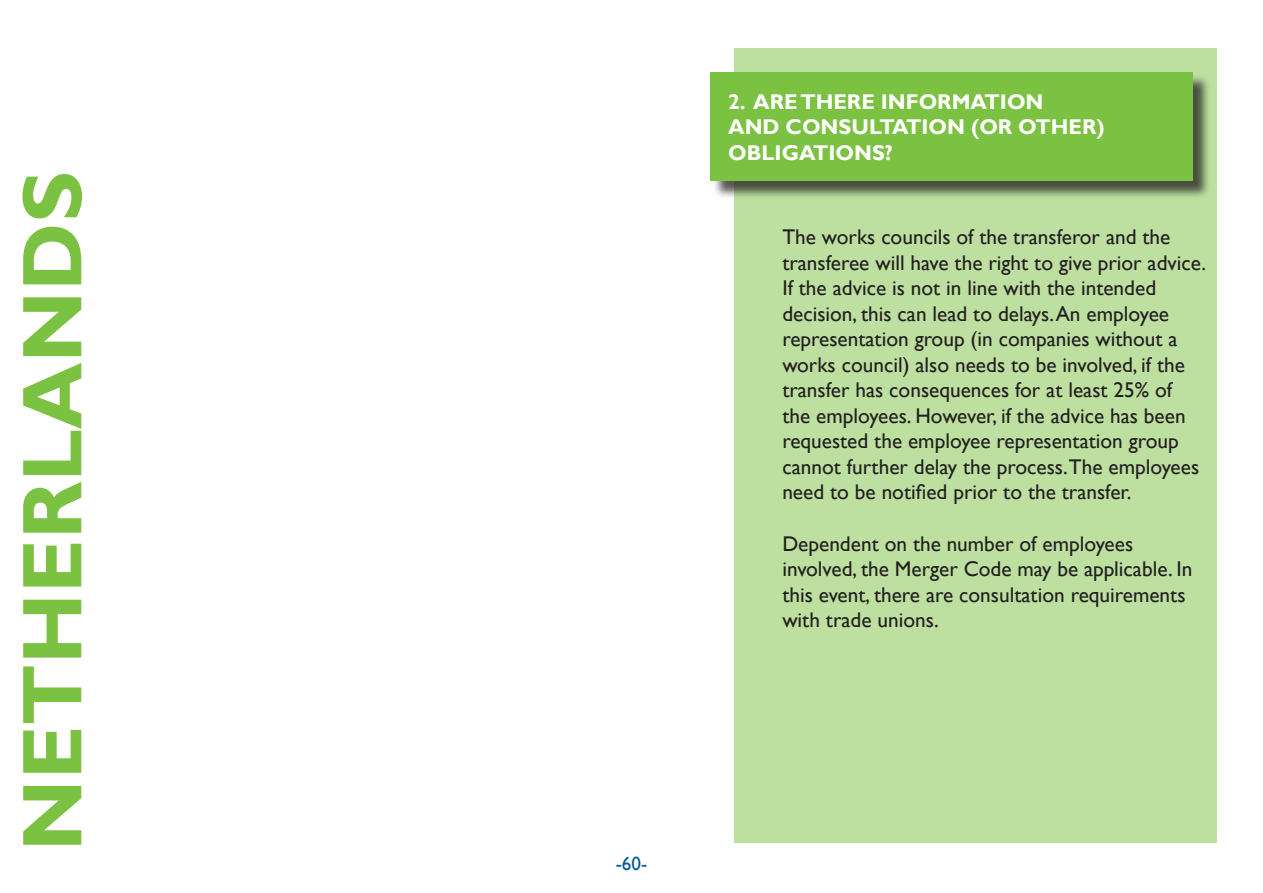
<style>
.page{position:relative;width:1263px;height:893px;background:#fff}
.page>*{position:absolute;margin:0;border:0;box-sizing:border-box;transform-origin:0 0}
.Basisalinea{font:21.3px/25.5px "Gill Sans";color:#231f20}
.Basisalinea-2{font:700 21.3px/25.5px "Gill Sans";color:#fff}
.t1{font:19.2px "Gill Sans";color:#00599b}
</style>
<div class="page">
<svg style="left:22px;top:174px;width:60px;height:671px"></svg>
<div style="left:734px;top:48px;width:483px;height:795px;background:#bde0a0"></div>
<div style="left:712px;top:75px;width:499px;height:125px;background:#231f20;opacity:.75"></div>
<div style="left:710px;top:72px;width:483px;height:109px;background:#7bc142"></div>
<p class="Basisalinea-2" style="left:728px;top:89px;width:378px">2. ARE THERE INFORMATION<br>AND CONSULTATION (OR OTHER)<br>OBLIGATIONS?</p>
<p class="Basisalinea" style="left:782px;top:224px;width:425px">The works councils of the transferor and the transferee will have the right to give prior advice.<br>If the advice is not in line with the intended decision, this can lead to delays. An employee representation group (in companies without a works council) also needs to be involved, if the transfer has consequences for at least 25% of<br>the employees. However, if the advice has been requested the employee representation group cannot further delay the process.The employees need to be notified prior to the transfer.</p>
<p class="Basisalinea" style="left:782px;top:531px;width:412px">Dependent on the number of employees involved, the Merger Code may be applicable. In this event, there are consultation requirements with trade unions.</p>
<p class="t1" style="left:616px;top:852px;width:33px">-60-</p>
</div>
